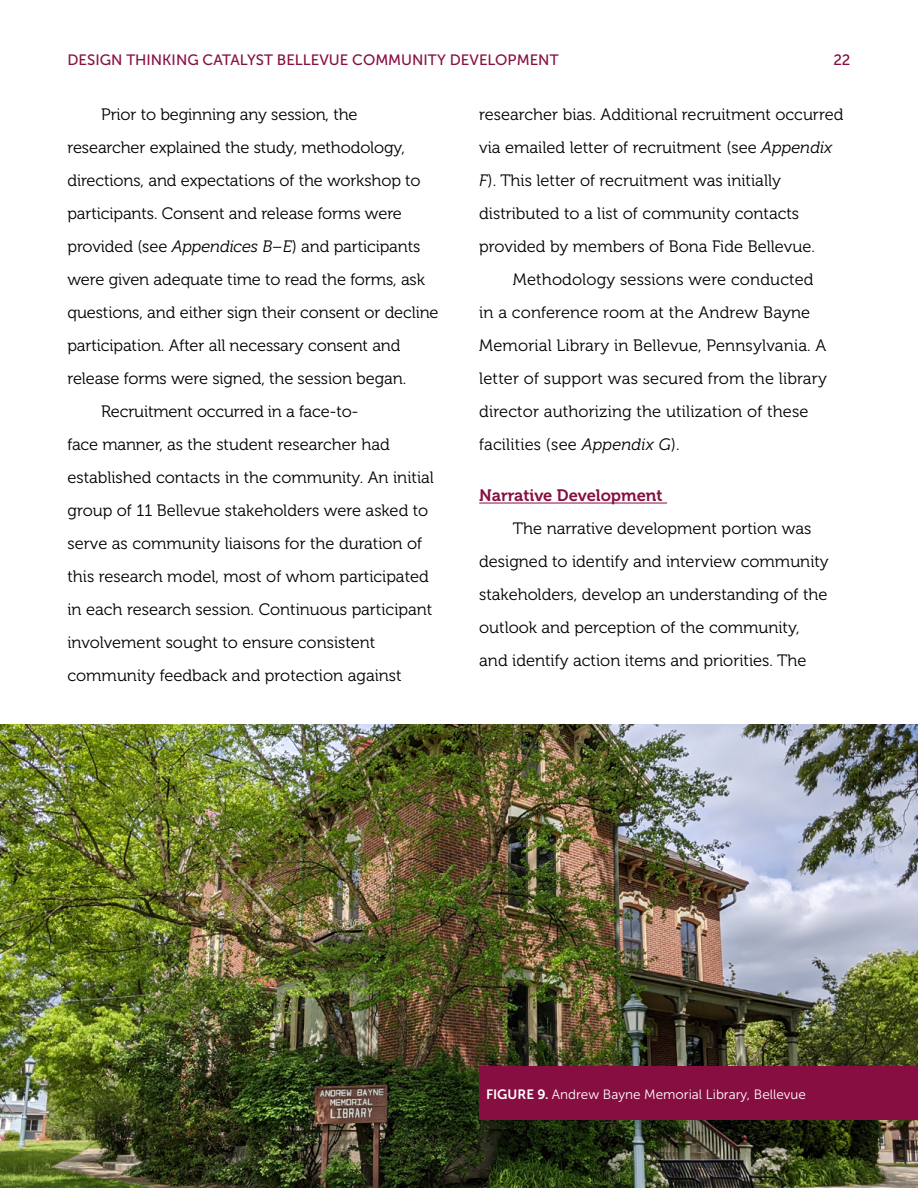
<style>
.page{position:relative;width:918px;height:1188px;background:#fff}
.page>*{position:absolute;margin:0;border:0;box-sizing:border-box;transform-origin:0 0}
.t1{font:16.5px/33px "Museo 300";color:#000}
.t2{font:16.5px "Museo 700";color:#870e40}
.t3{font:15px "Museo Sans 500";color:#870e40}
.t4{font:13.5px "Museo Sans 300";color:#fff}
.s1{font-style:italic}
.s2{font-family:"Museo Sans 700"}
</style>
<div class="page">
<hr style="left:479px;top:503px;width:188px;height:1px;background:#870e40">
<img style="left:0;top:724px;width:918px;height:464px">
<div style="left:479px;top:1066px;width:439px;height:54px;background:#870e40"></div>
<p class="t3" style="left:68px;top:52px;width:493px">DESIGN THINKING CATALYST BELLEVUE COMMUNITY DEVELOPMENT</p>
<p class="t3" style="left:833px;top:52px;width:19px">22</p>
<p class="t1" style="left:101px;top:99px;width:258px">Prior to beginning any session, the</p>
<p class="t1" style="left:68px;top:132px;width:339px">researcher explained the study, methodology,</p>
<p class="t1" style="left:68px;top:165px;width:355px">directions, and expectations of the workshop to</p>
<p class="t1" style="left:68px;top:198px;width:336px">participants. Consent and release forms were</p>
<p class="t1" style="left:68px;top:231px;width:354px">provided (see <span class="s1">Appendices B–E</span>) and participants</p>
<p class="t1" style="left:68px;top:264px;width:359px">were given adequate time to read the forms, ask</p>
<p class="t1" style="left:68px;top:297px;width:373px">questions, and either sign their consent or decline</p>
<p class="t1" style="left:68px;top:330px;width:335px">participation. After all necessary consent and</p>
<p class="t1" style="left:68px;top:363px;width:340px">release forms were signed, the session began.</p>
<p class="t1" style="left:101px;top:396px;width:259px">Recruitment occurred in a face-to-</p>
<p class="t1" style="left:68px;top:429px;width:324px">face manner, as the student researcher had</p>
<p class="t1" style="left:68px;top:462px;width:368px">established contacts in the community. An initial</p>
<p class="t1" style="left:68px;top:495px;width:362px">group of 11 Bellevue stakeholders were asked to</p>
<p class="t1" style="left:68px;top:528px;width:356px">serve as community liaisons for the duration of</p>
<p class="t1" style="left:68px;top:561px;width:363px">this research model, most of whom participated</p>
<p class="t1" style="left:68px;top:594px;width:366px">in each research session. Continuous participant</p>
<p class="t1" style="left:68px;top:627px;width:309px">involvement sought to ensure consistent</p>
<p class="t1" style="left:68px;top:660px;width:336px">community feedback and protection against</p>
<p class="t1" style="left:479px;top:99px;width:366px">researcher bias. Additional recruitment occurred</p>
<p class="t1" style="left:479px;top:132px;width:355px">via emailed letter of recruitment (see <span class="s1">Appendix</span></p>
<p class="t1" style="left:479px;top:165px;width:303px"><span class="s1">F</span>). This letter of recruitment was initially</p>
<p class="t1" style="left:479px;top:198px;width:321px">distributed to a list of community contacts</p>
<p class="t1" style="left:479px;top:231px;width:337px">provided by members of Bona Fide Bellevue.</p>
<p class="t1" style="left:513px;top:264px;width:302px">Methodology sessions were conducted</p>
<p class="t1" style="left:479px;top:297px;width:333px">in a conference room at the Andrew Bayne</p>
<p class="t1" style="left:479px;top:330px;width:349px">Memorial Library in Bellevue, Pennsylvania. A</p>
<p class="t1" style="left:479px;top:363px;width:349px">letter of support was secured from the library</p>
<p class="t1" style="left:479px;top:396px;width:331px">director authorizing the utilization of these</p>
<p class="t1" style="left:479px;top:429px;width:202px">facilities (see <span class="s1">Appendix G</span>).</p>
<p class="t2" style="left:479px;top:486px;width:185px">Narrative Development</p>
<p class="t1" style="left:479px;top:513px;width:351px;text-indent:34px">The narrative development portion was designed to identify and interview community stakeholders, develop an understanding of the outlook and perception of the community, and identify action items and priorities. The</p>
<p class="t4" style="left:486px;top:1087px;width:321px"><span class="s2">FIGURE 9.</span> Andrew Bayne Memorial Library, Bellevue</p>
</div>
